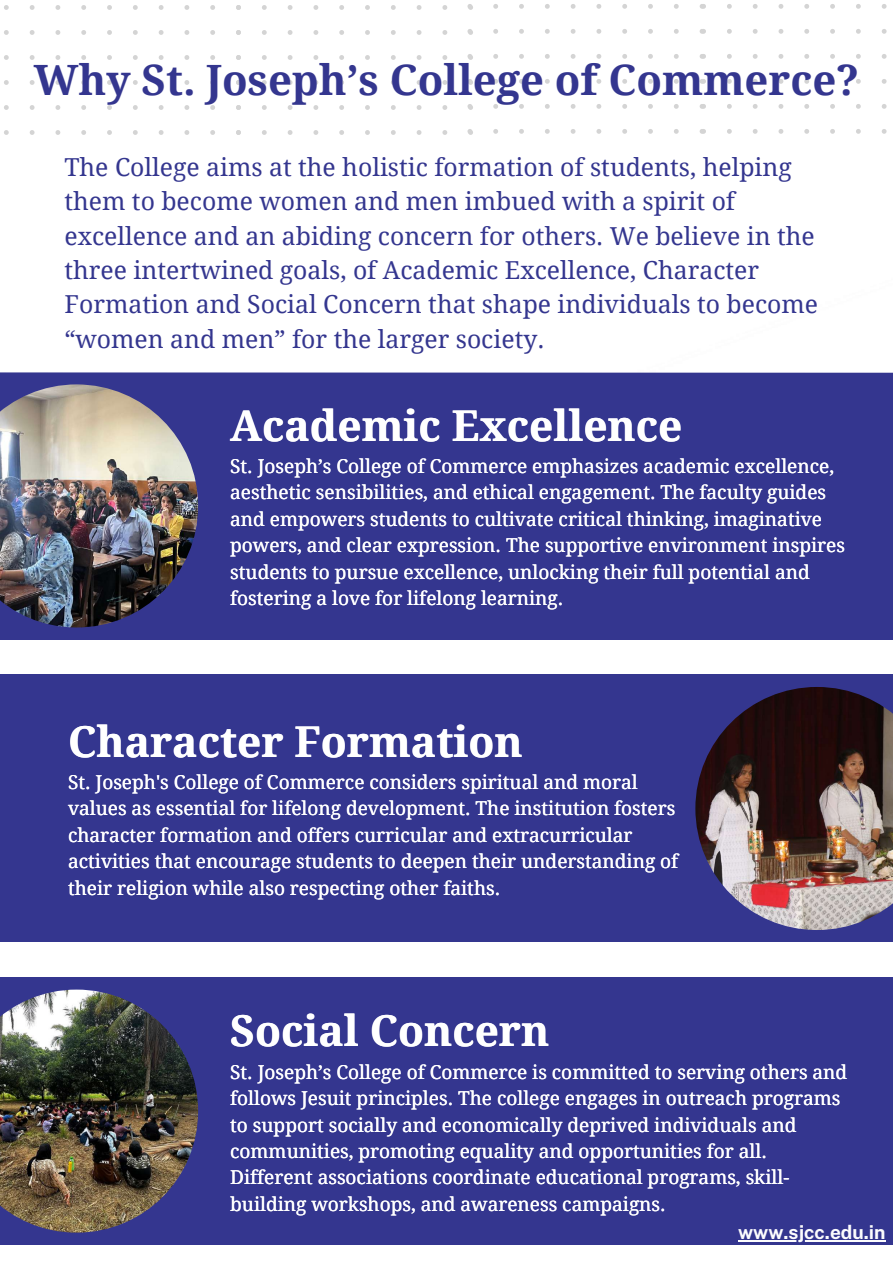
<style>
.page{position:relative;width:893px;height:1263px;background:#fff}
.page>*{position:absolute;margin:0;border:0;box-sizing:border-box;transform-origin:0 0}
.t1{font:700 42.45px "Droid Serif";color:#fff}
.t2{font:700 41.85px "Droid Serif";color:#34368f}
.t3{font:24.75px/34.3px "Droid Serif";color:#34368f}
.t4{font:700 19.12px "Public Sans";color:#fcfcfd}
.t5{font:19.05px/26.4px "Droid Serif";color:#fff}
</style>
<div class="page">
<div style="left:0;top:372px;width:893px;height:267px;background:#34368f"></div>
<div style="left:0;top:675px;width:893px;height:267px;background:#34368f"></div>
<img style="left:695px;top:687px;width:198px;height:243px">
<div style="left:0;top:977px;width:893px;height:267px;background:#34368f"></div>
<svg style="left:4px;top:4px;width:883px;height:131px"></svg>
<img style="left:0;top:989px;width:198px;height:243px">
<hr style="left:738px;top:1240px;width:147px;height:2px;background:#fcfcfd">
<img style="left:0;top:384px;width:198px;height:243px">
<h2 class="t2" style="left:34px;top:56px;width:827px">Why St. Joseph’s College of Commerce?</h2>
<p class="t3" style="left:64px;top:150px;width:755px">The College aims at the holistic formation of students, helping them to become women and men imbued with a spirit of excellence and an abiding concern for others. We believe in the three intertwined goals, of Academic Excellence, Character Formation and Social Concern that shape individuals to become “women and men” for the larger society.</p>
<h1 class="t1" style="left:230px;top:402px;width:453px">Academic Excellence</h1>
<h1 class="t1" style="left:658px;top:402px;width:26px">e</h1>
<p class="t5" style="left:230px;top:453px;width:616px">St. Joseph’s College of Commerce emphasizes academic excellence, aesthetic sensibilities, and ethical engagement. The faculty guides and empowers students to cultivate critical thinking, imaginative powers, and clear expression. The supportive environment inspires students to pursue excellence, unlocking their full potential and fostering a love for lifelong learning.</p>
<h1 class="t1" style="left:68px;top:718px;width:456px">Character Formation</h1>
<p class="t5" style="left:68px;top:769px;width:612px">St. Joseph's College of Commerce considers spiritual and moral values as essential for lifelong development. The institution fosters character formation and offers curricular and extracurricular activities that encourage students to deepen their understanding of their religion while also respecting other faiths.</p>
<p class="t5" style="left:299px;top:875px;width:12px">e</p>
<h1 class="t1" style="left:230px;top:1007px;width:321px">Social Concern</h1>
<p class="t5" style="left:230px;top:1059px;width:618px">St. Joseph’s College of Commerce is committed to serving others and follows Jesuit principles. The college engages in outreach programs to support socially and economically deprived individuals and communities, promoting equality and opportunities for all.<br>Different associations coordinate educational programs, skill&shy;building workshops, and awareness campaigns.</p>
<p class="t4" style="left:738px;top:1221px;width:149px">www.sjcc.edu.in</p>
</div>
